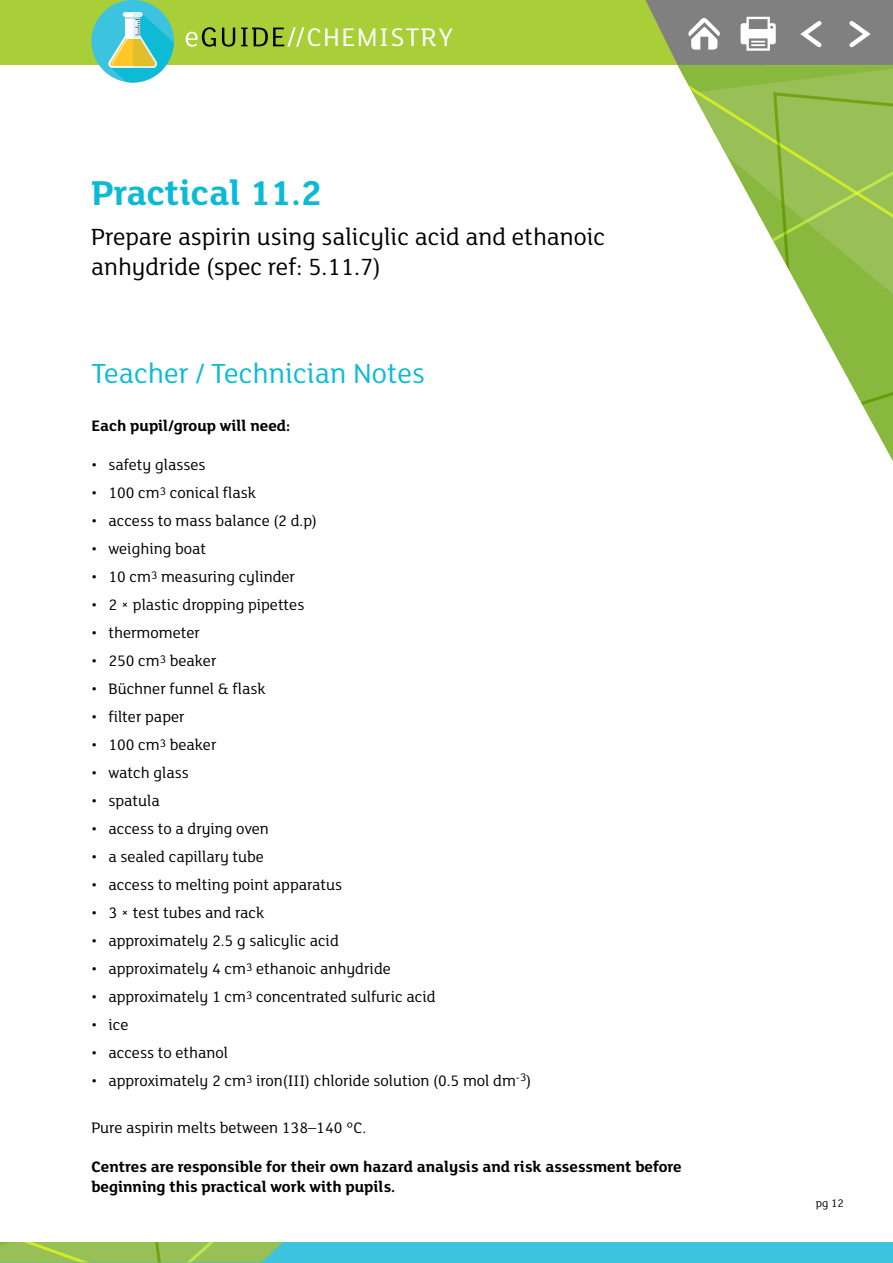
<style>
.page{position:relative;width:893px;height:1263px;background:#fff}
.page>*{position:absolute;margin:0;border:0;box-sizing:border-box;transform-origin:0 0}
.t1{font:700 37.5px "FS Lola";color:#0dbad6}
.t2{font:30px "FS Lola";color:#0dbad6}
.t3{font:27.75px "FS Lola";letter-spacing:.05em;color:#fff}
.t4{font:25.5px/30px "FS Lola";color:#000}
.Body{font:16.5px "FS Lola";color:#000}
.Body-2{font:700 16.5px/19.5px "FS Lola";color:#000}
.t5{font:12px "FS Lola";color:#000}
</style>
<div class="page">
<div style="left:0;top:0;width:893px;height:65px;background:#a9cf38"></div>
<svg style="left:186px;top:27px;width:30px;height:20px"></svg>
<svg style="left:222px;top:28px;width:13px;height:19px"></svg>
<svg style="left:241px;top:27px;width:63px;height:20px"></svg>
<div style="left:0;top:1242px;width:893px;height:21px;background:#3cc3de"></div>
<svg style="left:645px;top:0;width:248px;height:65px"></svg>
<svg style="left:678px;top:65px;width:215px;height:389px"></svg>
<svg style="left:771px;top:91px;width:122px;height:336px"></svg>
<svg style="left:0;top:1242px;width:283px;height:20px"></svg>
<div style="left:91px;top:0;width:83px;height:82px;background:#3cc3df;border-radius:50%"></div>
<svg style="left:107px;top:12px;width:67px;height:70px"></svg>
<h3 class="t3" style="left:307px;top:19px;width:148px">CHEMISTRY</h3>
<h1 class="t1" style="left:91px;top:167px;width:232px">Practical 11.2</h1>
<h3 class="t4" style="left:91px;top:220px;width:515px">Prepare aspirin using salicylic acid and ethanoic anhydride (spec ref: 5.11.7)</h3>
<h3 class="t2" style="left:91px;top:353px;width:335px">Teacher / Technician Notes</h3>
<p class="Body-2" style="left:91px;top:415px;width:200px">Each pupil/group will need:</p>
<p class="Body" style="left:91px;top:453px;width:116px">• safety glasses</p>
<p class="Body" style="left:91px;top:481px;width:166px">• 100 cm<sup>3</sup> conical flask</p>
<p class="Body" style="left:91px;top:509px;width:227px">• access to mass balance (2 d.p)</p>
<p class="Body" style="left:91px;top:537px;width:116px">• weighing boat</p>
<p class="Body" style="left:91px;top:565px;width:205px">• 10 cm<sup>3</sup> measuring cylinder</p>
<p class="Body" style="left:91px;top:593px;width:214px">• 2 × plastic dropping pipettes</p>
<p class="Body" style="left:91px;top:621px;width:110px">• thermometer</p>
<p class="Body" style="left:91px;top:649px;width:127px">• 250 cm<sup>3</sup> beaker</p>
<p class="Body" style="left:91px;top:677px;width:176px">• Büchner funnel &amp; flask</p>
<p class="Body" style="left:91px;top:705px;width:95px">• filter paper</p>
<p class="Body" style="left:91px;top:733px;width:127px">• 100 cm<sup>3</sup> beaker</p>
<p class="Body" style="left:91px;top:761px;width:99px">• watch glass</p>
<p class="Body" style="left:91px;top:789px;width:70px">• spatula</p>
<p class="Body" style="left:91px;top:817px;width:179px">• access to a drying oven</p>
<p class="Body" style="left:91px;top:845px;width:174px">• a sealed capillary tube</p>
<p class="Body" style="left:91px;top:873px;width:252px">• access to melting point apparatus</p>
<p class="Body" style="left:91px;top:901px;width:174px">• 3 × test tubes and rack</p>
<p class="Body" style="left:91px;top:929px;width:249px">• approximately 2.5 g salicylic acid</p>
<p class="Body" style="left:91px;top:957px;width:301px">• approximately 4 cm<sup>3</sup> ethanoic anhydride</p>
<p class="Body" style="left:91px;top:985px;width:346px">• approximately 1 cm<sup>3</sup> concentrated sulfuric acid</p>
<p class="Body" style="left:91px;top:1013px;width:39px">• ice</p>
<p class="Body" style="left:91px;top:1041px;width:138px">• access to ethanol</p>
<p class="Body" style="left:91px;top:1069px;width:441px">• approximately 2 cm<sup>3</sup> iron(III) chloride solution (0.5 mol dm<sup>-3</sup>)</p>
<p class="Body" style="left:91px;top:1117px;width:276px">Pure aspirin melts between 138–140 °C.</p>
<p class="Body-2" style="left:91px;top:1156px;width:592px">Centres are responsible for their own hazard analysis and risk assessment before beginning this practical work with pupils.</p>
<p class="t5" style="left:816px;top:1195px;width:29px">pg 12</p>
</div>
